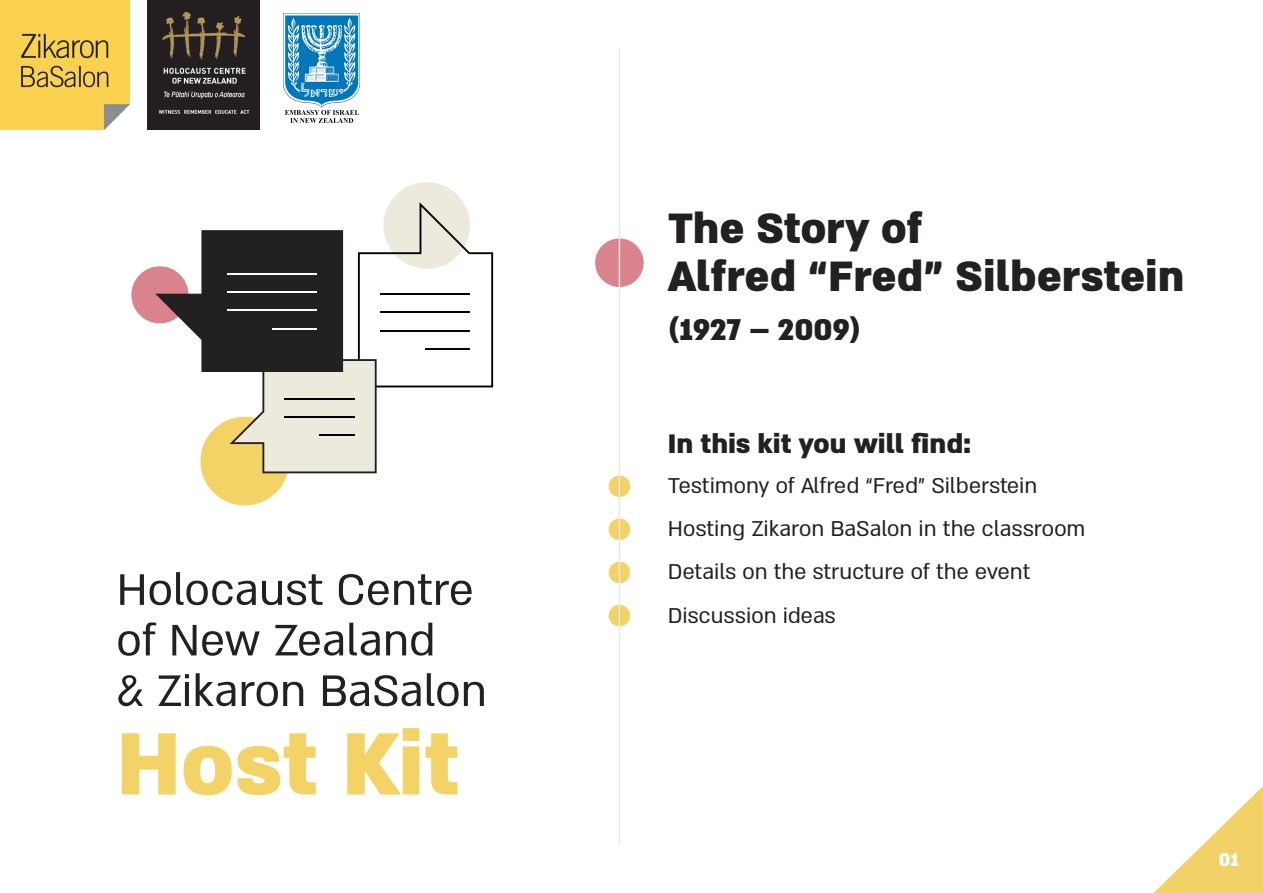
<style>
.page{position:relative;width:1263px;height:893px;background:#fff}
.page>*{position:absolute;margin:0;border:0;box-sizing:border-box;transform-origin:0 0}
.t1{font:101.1px "Almoni M Lv 5 AAA U Bold";color:#f3d266}
.t2{font:50.55px/50.6px "Almoni M Lv 5 AAA";color:#222020}
.t3{font:48.6px/48.6px "Almoni M Lv 5 AAA U Bold";color:#222020}
.t4{font:34.5px "Almoni M Lv 5 AAA U Bold";color:#222020}
.t5{font:30.75px "Almoni M Lv 5 AAA U Bold";color:#222020}
.t6{font:24.6px/43.5px "Almoni M Lv 5 AAA";color:#222020}
.t7{font:21px "Almoni M Lv 5 AAA U Bold";color:#fff}
</style>
<div class="page">
<svg style="left:1153px;top:786px;width:110px;height:107px"></svg>
<div style="left:383px;top:182px;width:87px;height:87px;background:#edeadd;border-radius:50%"></div>
<div style="left:131px;top:266px;width:57px;height:57px;background:#d9838d;border-radius:50%"></div>
<div style="left:595px;top:238px;width:49px;height:49px;background:#d9838d;border-radius:50%"></div>
<svg style="left:609px;top:475px;width:21px;height:22px"></svg>
<div style="left:200px;top:417px;width:89px;height:88px;background:#f3d266;border-radius:50%"></div>
<svg style="left:155px;top:202px;width:338px;height:271px"></svg>
<hr style="left:227px;top:273px;width:90px;height:2px;background:#fff">
<hr style="left:227px;top:291px;width:90px;height:2px;background:#fff">
<hr style="left:227px;top:309px;width:90px;height:2px;background:#fff">
<hr style="left:272px;top:328px;width:45px;height:1px;background:#fff">
<div style="left:609px;top:519px;width:21px;height:21px;background:#f3d266;border-radius:50%"></div>
<div style="left:609px;top:605px;width:21px;height:21px;background:#f3d266;border-radius:50%"></div>
<div style="left:609px;top:562px;width:21px;height:21px;background:#f3d266;border-radius:50%"></div>
<hr style="left:619px;top:48px;width:1px;height:797px;background:#edeadd">
<img style="left:0;top:0;width:130px;height:130px">
<div style="left:147px;top:0;width:113px;height:130px;background:#231f20"></div>
<img style="left:158px;top:12px;width:92px;height:102px">
<img style="left:283px;top:14px;width:76px;height:109px">
<p class="t2" style="left:116px;top:563px;width:372px">Holocaust Centre of New Zealand<br>&amp; Zikaron BaSalon</p>
<p class="t1" style="left:116px;top:694px;width:345px">Host Kit</p>
<p class="t3" style="left:668px;top:201px;width:518px">The Story of<br>Alfred “Fred” Silberstein</p>
<p class="t4" style="left:668px;top:306px;width:195px">)1927 – 2009(</p>
<p class="t5" style="left:668px;top:423px;width:238px">In this kit you will</p>
<p class="t6" style="left:668px;top:463px;width:371px">Testimony of Alfred “Fred” Silberstein</p>
<p class="t5" style="left:930px;top:423px;width:43px">nd:</p>
<p class="t6" style="left:668px;top:506px;width:419px">Hosting Zikaron BaSalon in the classroom</p>
<p class="t6" style="left:668px;top:549px;width:364px">Details on the structure of the event<br>Discussion ideas</p>
<p class="t7" style="left:1219px;top:845px;width:22px">01</p>
</div>
